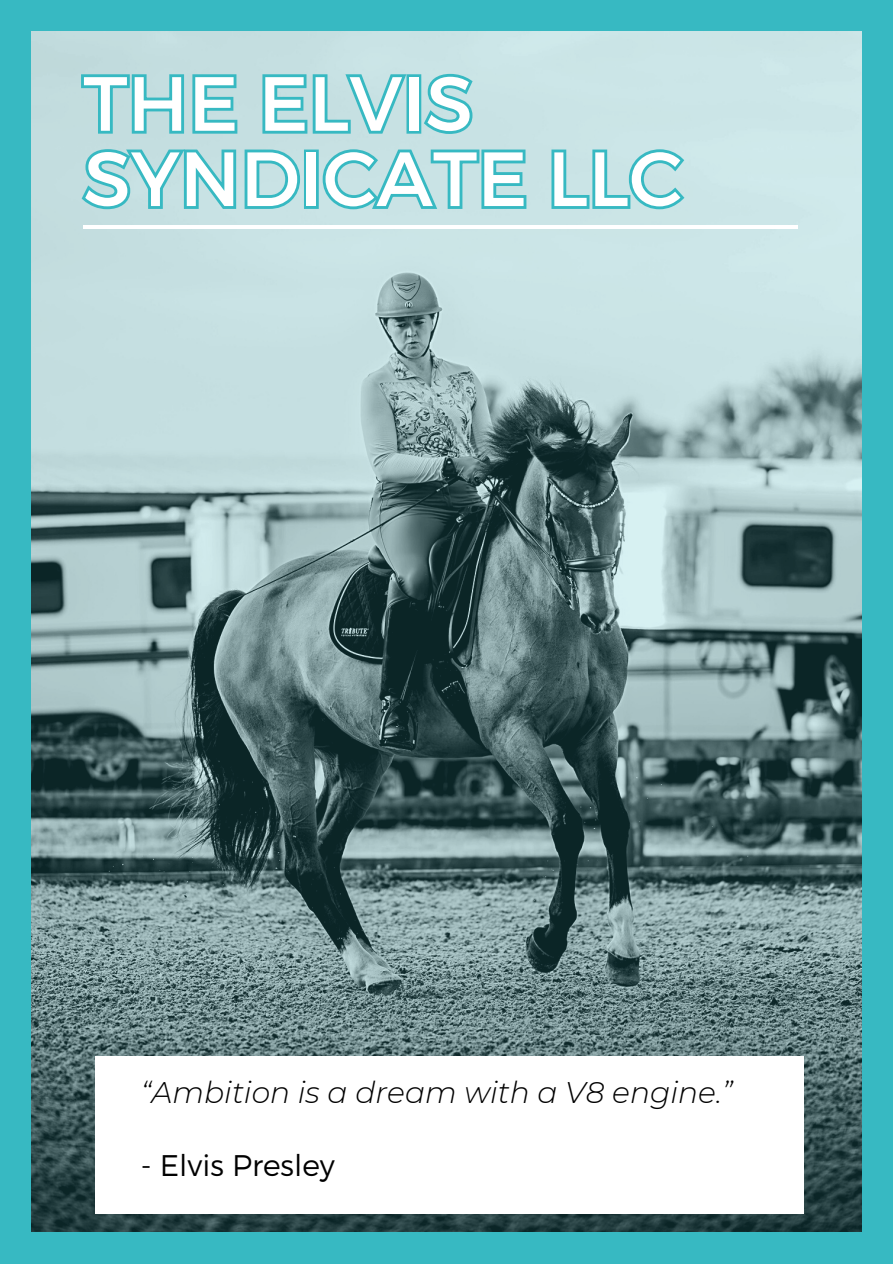
<style>
.page{position:relative;width:893px;height:1264px;background:#fff}
.page>*{position:absolute;margin:0;border:0;box-sizing:border-box;transform-origin:0 0}
.t1{font:76.65px/75.2px "Montserrat";color:#fff}
.t2{font:italic 300 29.85px "Montserrat";color:#000}
.t3{font:300 29.85px "Montserrat";color:#000}
</style>
<div class="page">
<div style="left:0;top:0;width:892px;height:1263px;background:#37b9c2"></div>
<img style="left:31px;top:31px;width:830px;height:1200px">
<hr style="left:83px;top:225px;width:714px;height:4px;background:#fff">
<div style="left:95px;top:1056px;width:709px;height:157px;background:#fff"></div>
<svg style="left:78px;top:70px;width:399px;height:68px"></svg>
<svg style="left:78px;top:145px;width:610px;height:68px"></svg>
<p class="t1" style="left:83px;top:62px;width:600px">THE ELVIS<br>SYNDICATE LLC</p>
<h1 class="t2" style="left:141px;top:1073px;width:593px">“Ambition is a dream with a V8 engine.”</h1>
<p class="t3" style="left:141px;top:1145px;width:195px">- Elvis Presley</p>
</div>
